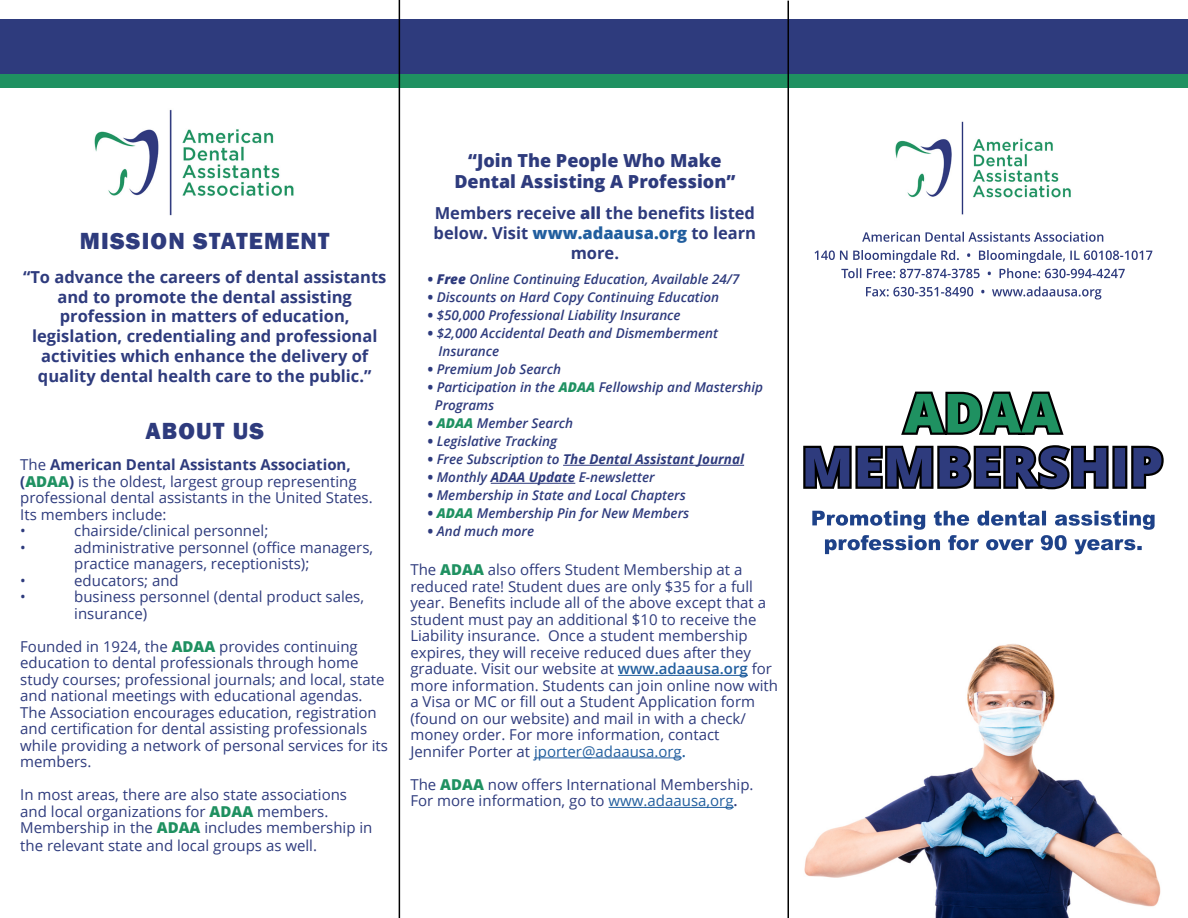
<style>
.page{position:relative;width:1188px;height:918px;background:#fff}
.page>*{position:absolute;margin:0;border:0;box-sizing:border-box;transform-origin:0 0}
.t1{font:800 24px "Franklin Gothic";letter-spacing:.05em;color:#2e3b7d}
.t2{font:800 18px/21.6px "Open Sans";color:#2e3b7d;text-align:center}
.t3{font:700 16.5px/19.8px "Open Sans";color:#2e3b7d;text-align:center}
.t4{font:15px/16.5px "Open Sans";color:#2e3b7d}
.t5{font:italic 600 13.5px/18px "Open Sans";color:#2e3b7d}
.t6{font:italic 700 13.5px "Open Sans";color:#2e3b7d}
.s1{font-weight:700}
.s2{font-weight:800;color:#1f9161}
.s3{font-weight:800;color:#1e9060}
.s4{font-weight:800}
.s5{font-weight:800;color:#215e9e}
.s6{font-weight:800;font-style:normal}
.s7{font-weight:600}
.s8{font-weight:600;color:#215e9e}
.s9{color:#215e9e}
</style>
<div class="page">
<div style="left:0;top:20px;width:1188px;height:56px;background:#2e3b7d"></div>
<div style="left:0;top:74px;width:1188px;height:13px;background:#1f9161"></div>
<img style="left:94px;top:109px;width:200px;height:107px">
<hr style="left:563px;top:465px;width:181px;height:1px;background:#2e3b7d">
<hr style="left:491px;top:483px;width:84px;height:1px;background:#2e3b7d">
<hr style="left:618px;top:675px;width:130px;height:1px;background:#215e9e">
<hr style="left:534px;top:758px;width:148px;height:1px;background:#215e9e">
<hr style="left:609px;top:807px;width:125px;height:1px;background:#215e9e">
<img style="left:804px;top:643px;width:357px;height:275px">
<img style="left:895px;top:121px;width:176px;height:94px">
<svg style="left:803px;top:391px;width:361px;height:99px"></svg>
<svg style="left:812px;top:511px;width:343px;height:43px"></svg>
<svg style="left:866px;top:286px;width:235px;height:13px"></svg>
<svg style="left:815px;top:250px;width:337px;height:28px"></svg>
<svg style="left:862px;top:232px;width:241px;height:10px"></svg>
<hr style="left:399px;top:0;width:1px;height:918px;background:#000">
<hr style="left:787px;top:1px;width:2px;height:917px;background:#000">
<h1 class="t1" style="left:80px;top:225px;width:251px">MISSION STATEMENT</h1>
<p class="t3" style="left:23px;top:266px;width:365px">“To advance the careers of dental assistants and to promote the dental assisting profession in matters of education, legislation, credentialing and professional activities which enhance the delivery of quality dental health care to the public.”</p>
<h1 class="t1" style="left:145px;top:416px;width:120px">ABOUT US</h1>
<p class="t4" style="left:20px;top:456px;width:354px">The <span class="s1">American Dental Assistants Association, (</span><span class="s2">ADAA</span><span class="s1">)</span> is the oldest, largest group representing professional dental assistants in the United States.<br>Its members include:<br>•</p>
<p class="t4" style="left:74px;top:522px;width:196px">chairside/clinical personnel;</p>
<p class="t4" style="left:20px;top:539px;width:7px">•</p>
<p class="t4" style="left:74px;top:539px;width:300px">administrative personnel (office managers, practice managers, receptionists);</p>
<p class="t4" style="left:20px;top:572px;width:7px">•</p>
<p class="t4" style="left:74px;top:572px;width:106px">educators; and</p>
<p class="t4" style="left:20px;top:588px;width:7px">•</p>
<p class="t4" style="left:74px;top:588px;width:291px">business personnel (dental product sales, insurance)</p>
<p class="t4" style="left:20px;top:638px;width:369px">Founded in 1924, the <span class="s3">ADAA</span> provides continuing education to dental professionals through home study courses; professional journals; and local, state and national meetings with educational agendas.<br>The Association encourages education, registration and certification for dental assisting professionals while providing a network of personal services for its members.</p>
<p class="t4" style="left:20px;top:786px;width:354px">In most areas, there are also state associations and local organizations for <span class="s3">ADAA</span> members.<br>Membership in the <span class="s3">ADAA</span> includes membership in</p>
<p class="t4" style="left:20px;top:837px;width:298px">the relevant state and local groups as well.</p>
<p class="t2" style="left:454px;top:148px;width:282px">“Join The People Who Make<br>Dental Assisting A Profession”</p>
<p class="t3" style="left:434px;top:203px;width:324px">Members receive <span class="s4">all</span> the benefits listed below. Visit <span class="s5">www.adaausa.org</span> to learn more.</p>
<p class="t5" style="left:428px;top:270px;width:313px"><span class="s6">•</span> <span class="s4">Free</span> Online Continuing Education, Available 24/7</p>
<p class="t5" style="left:428px;top:288px;width:293px"><span class="s6">•</span> Discounts on Hard Copy Continuing Education</p>
<p class="t5" style="left:428px;top:306px;width:254px"><span class="s6">•</span> $50,000 Professional Liability Insurance</p>
<p class="t5" style="left:438px;top:324px;width:281px;text-indent:-11px"><span class="s6">•</span> $2,000 Accidental Death and Dismemberment<br>Insurance</p>
<p class="t5" style="left:428px;top:360px;width:135px"><span class="s6">•</span> Premium Job Search</p>
<p class="t5" style="left:435px;top:378px;width:330px;text-indent:-7px"><span class="s6">•</span> Participation in the <span class="s2">ADAA</span> Fellowship and Mastership<br>Programs</p>
<p class="t5" style="left:428px;top:414px;width:147px"><span class="s6">•</span> <span class="s2">ADAA</span> Member Search</p>
<p class="t5" style="left:428px;top:432px;width:131px"><span class="s6">•</span> Legislative Tracking</p>
<p class="t6" style="left:428px;top:450px;width:318px"><span class="s6">•</span> <span class="s7">Free Subscription to</span> The Dental Assistant Journal</p>
<p class="t5" style="left:428px;top:468px;width:228px"><span class="s6">•</span> Monthly <span class="s1">ADAA Update</span> E-newsletter</p>
<p class="t5" style="left:428px;top:486px;width:259px"><span class="s6">•</span> Membership in State and Local Chapters</p>
<p class="t5" style="left:428px;top:504px;width:263px"><span class="s6">•</span> <span class="s2">ADAA</span> Membership Pin for New Members</p>
<p class="t5" style="left:428px;top:522px;width:108px"><span class="s6">•</span> And much more</p>
<p class="t4" style="left:410px;top:561px;width:369px">The <span class="s2">ADAA</span> also offers Student Membership at a reduced rate! Student dues are only $35 for a full year. Benefits include all of the above except that a student must pay an additional $10 to receive the Liability insurance. Once a student membership expires, they will receive reduced dues after they graduate. Visit our website at <span class="s8">www.adaausa.org</span> for more information. Students can join online now with a Visa or MC or fill out a Student Application form (found on our website) and mail in with a check/ money order. For more information, contact<br>Jennifer Porter at <span class="s9">jporter@adaausa.org</span><span class="s8">.</span></p>
<p class="t4" style="left:410px;top:776px;width:345px">The <span class="s2">ADAA</span> now offers International Membership.<br>For more information, go to <span class="s9">www.adaausa,org</span><span class="s7">.</span></p>
</div>
